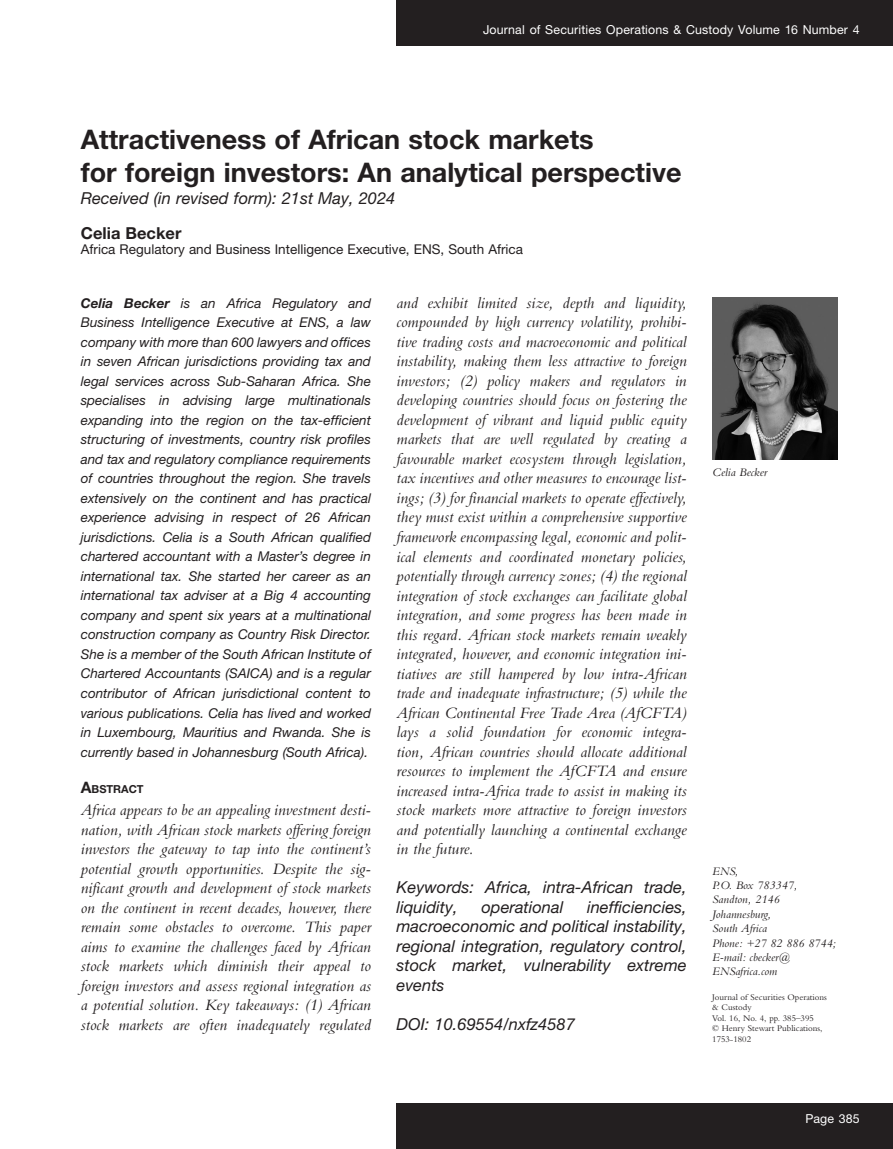
<style>
.page{position:relative;width:893px;height:1149px;background:#fff}
.page>*{position:absolute;margin:0;border:0;box-sizing:border-box;transform-origin:0 0}
.t1{font:700 27px/33px "Helvetica Neue LT Pro";color:#231f20}
.abstract{font:italic 16.5px/19.5px "Bembo MT Pro";color:#231f20;text-align:justify}
.keywords{font:italic 16.5px/19.5px "Helvetica Neue LT Pro";color:#231f20}
.ch_received{font:italic 16.5px "Helvetica Neue LT Pro";color:#231f20}
.doi{font:italic 16.5px "Helvetica Neue LT Pro";color:#231f20}
.ch_author{font:700 16.5px "Helvetica Neue LT Pro";color:#231f20}
.ch_author_bio{font:italic 13.5px/19.5px "Helvetica Neue LT Pro";color:#231f20;text-align:justify}
.ch_affiliation{font:13.5px "Helvetica Neue LT Pro";color:#231f20}
.t2{font:12.3px "Helvetica Neue LT Pro";letter-spacing:.01em;color:#fff}
.ch_affiliation_footn{font:italic 12px/14.4px "Bembo MT Pro";color:#231f20}
.captions__author{font:italic 12px "Bembo MT Pro";color:#231f20}
.abstract_head{font:700 10.95px "Helvetica Neue LT Pro";color:#231f20}
.t3{font:9px/10.5px "Bembo MT Pro";color:#231f20}
.s1{font-weight:700}
.s2{font-size:15.75px}
</style>
<div class="page">
<div style="left:397px;top:1103px;width:496px;height:45px;background:#231f20"></div>
<div style="left:397px;top:0;width:496px;height:46px;background:#231f20"></div>
<img style="left:712px;top:298px;width:126px;height:162px">
<p class="t2" style="left:483px;top:22px;width:378px">Journal of Securities Operations &amp; Custody Volume 16 Number 4</p>
<p class="t1" style="left:81px;top:122px;width:602px">Attractiveness of African stock markets<br>for foreign investors: An analytical perspective</p>
<p class="ch_received" style="left:81px;top:188px;width:316px">Received (in revised form): 21st May, 2024</p>
<p class="ch_author" style="left:81px;top:222px;width:102px">Celia Becker</p>
<p class="ch_affiliation" style="left:81px;top:240px;width:444px">Africa Regulatory and Business Intelligence Executive, ENS, South Africa</p>
<p class="ch_author_bio" style="left:81px;top:293px;width:292px"><span class="s1">Celia Becker</span> is an Africa Regulatory and Business Intelligence Executive at ENS, a law company with more than 600 lawyers and offices in seven African jurisdictions providing tax and legal services across Sub-Saharan Africa. She specialises in advising large multinationals expanding into the region on the tax-efficient structuring of investments, country risk profiles and tax and regulatory compliance requirements of countries throughout the region. She travels extensively on the continent and has practical experience advising in respect of 26 African jurisdictions. Celia is a South African qualified chartered accountant with a Master’s degree in international tax. She started her career as an international tax adviser at a Big 4 accounting company and spent six years at a multinational construction company as Country Risk Director.<br>She is a member of the South African Institute of Chartered Accountants (SAICA) and is a regular contributor of African jurisdictional content to various publications. Celia has lived and worked in Luxembourg, Mauritius and Rwanda. She is currently based in Johannesburg (South Africa).</p>
<p class="abstract_head" style="left:81px;top:781px;width:64px"><span class="s2">A</span>BSTRACT</p>
<p class="abstract" style="left:81px;top:799px;width:292px">Africa appears to be an appealing investment desti&shy;nation, with African stock markets offering foreign investors the gateway to tap into the continent’s potential growth opportunities. Despite the sig&shy;nificant growth and development of stock markets on the continent in recent decades, however, there remain some obstacles to overcome. This paper aims to examine the challenges faced by African stock markets which diminish their appeal to foreign investors and assess regional integration as a potential solution. Key takeaways: (1) African stock markets are often inadequately regulated</p>
<p class="abstract" style="left:396px;top:292px;width:292px">and exhibit limited size, depth and liquidity, compounded by high currency volatility, prohibi&shy;tive trading costs and macroeconomic and political instability, making them less attractive to foreign investors; (2) policy makers and regulators in developing countries should focus on fostering the development of vibrant and liquid public equity markets that are well regulated by creating a favourable market ecosystem through legislation, tax incentives and other measures to encourage list&shy;ings; (3) for financial markets to operate effectively, they must exist within a comprehensive supportive framework encompassing legal, economic and polit&shy;ical elements and coordinated monetary policies, potentially through currency zones; (4) the regional integration of stock exchanges can facilitate global integration, and some progress has been made in this regard. African stock markets remain weakly integrated, however, and economic integration ini&shy;tiatives are still hampered by low intra-African trade and inadequate infrastructure; (5) while the African Continental Free Trade Area (AfCFTA) lays a solid foundation for economic integra&shy;tion, African countries should allocate additional resources to implement the AfCFTA and ensure increased intra-Africa trade to assist in making its stock markets more attractive to foreign investors and potentially launching a continental exchange in the future.</p>
<p class="keywords" style="left:396px;top:877px;width:292px">Keywords: Africa, intra-African trade, liquidity,</p>
<p class="keywords" style="left:396px;top:896px;width:292px;text-align:justify;text-indent:191px">inefficiencies, macroeconomic and political instability, regional integration, regulatory control, stock market, vulnerability extreme events</p>
<p class="doi" style="left:396px;top:1013px;width:180px">DOI: 10.69554/nxfz4587</p>
<p class="keywords" style="left:481px;top:896px;width:83px">operational</p>
<p class="captions__author" style="left:712px;top:465px;width:56px">Celia Becker</p>
<p class="ch_affiliation_footn" style="left:712px;top:863px;width:87px">ENS,<br>P.O. Box 783347,<br>Sandton, 2146<br>Johannesburg,<br>South Africa</p>
<p class="ch_affiliation_footn" style="left:712px;top:935px;width:125px">Phone: +27 82 886 8744;<br>E-mail: cbecker@<br>ENSafrica.com</p>
<p class="t3" style="left:712px;top:991px;width:116px">Journal of Securities Operations &amp; Custody<br>Vol. 16, No. 4, pp. 385–395<br>© Henry Stewart Publications,<br>1753-1802</p>
<p class="t2" style="left:805px;top:1110px;width:56px">Page 385</p>
</div>
